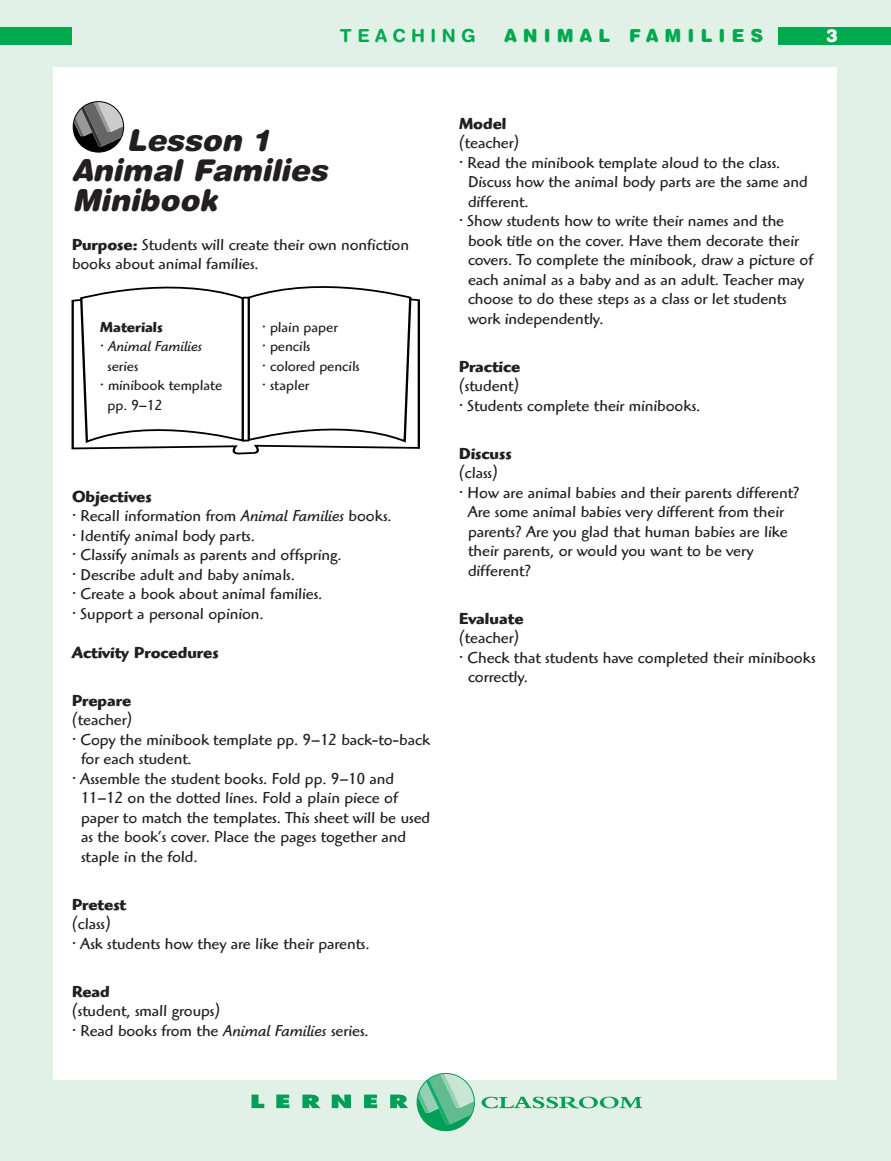
<style>
.page{position:relative;width:891px;height:1161px;background:#e2f1e8}
.page>*{position:absolute;margin:0;border:0;box-sizing:border-box;transform-origin:0 0}
.t1{font:italic 900 30px/30px "Helvetica Rounded";color:#231f20}
.t2{font:900 18px "Helvetica Rounded";letter-spacing:.335em;color:#00a94e}
.t3{font:700 18px "Helvetica Rounded";letter-spacing:.305em;color:#00a94e}
.t4{font:900 18px "Helvetica Rounded";color:#fff}
.t5{font:16.5px/19.5px "Highlander";color:#231f20}
.t6{font:700 16.5px "Highlander";color:#231f20}
.t7{font:15px/19.5px "Highlander";color:#231f20}
.t8{font:italic 15px/19.5px "Highlander";color:#231f20}
.t9{font:700 15px "Highlander";color:#231f20}
.s1{font-weight:700}
.s2{font-style:normal}
.s3{font-style:italic}
</style>
<div class="page">
<div style="left:54px;top:67px;width:783px;height:1013px;background:#fff"></div>
<svg style="left:417px;top:1073px;width:58px;height:58px"></svg>
<svg style="left:252px;top:1095px;width:12px;height:13px"></svg>
<svg style="left:276px;top:1095px;width:13px;height:13px"></svg>
<svg style="left:302px;top:1095px;width:18px;height:13px"></svg>
<svg style="left:332px;top:1095px;width:19px;height:13px"></svg>
<svg style="left:364px;top:1095px;width:13px;height:13px"></svg>
<svg style="left:390px;top:1095px;width:18px;height:13px"></svg>
<svg style="left:482px;top:1097px;width:160px;height:11px"></svg>
<div style="left:0;top:27px;width:72px;height:18px;background:#00a94e"></div>
<div style="left:778px;top:27px;width:113px;height:18px;background:#00a94e"></div>
<svg style="left:73px;top:102px;width:51px;height:50px"></svg>
<svg style="left:71px;top:286px;width:349px;height:169px"></svg>
<p class="t3" style="left:340px;top:28px;width:137px">TEACHING</p>
<p class="t2" style="left:505px;top:28px;width:260px">ANIMAL FAMILIES</p>
<p class="t4" style="left:826px;top:29px;width:14px">3</p>
<h1 class="t1" style="left:72px;top:128px;width:263px;text-indent:54px">Lesson 1<br>Animal Families<br>Minibook</h1>
<p class="t5" style="left:72px;top:237px;width:339px"><span class="s1">Purpose:</span> Students will create their own nonfiction books about animal families.</p>
<p class="t9" style="left:100px;top:322px;width:64px">Materials</p>
<p class="t8" style="left:108px;top:338px;width:96px;text-indent:-8px"><span class="s2">•</span> Animal Families <span class="s2">series</span></p>
<p class="t7" style="left:108px;top:377px;width:116px;text-indent:-8px">• minibook template pp. 9–12</p>
<p class="t7" style="left:262px;top:319px;width:77px">• plain paper</p>
<p class="t7" style="left:262px;top:338px;width:50px">• pencils</p>
<p class="t7" style="left:262px;top:358px;width:99px">• colored pencils</p>
<p class="t7" style="left:262px;top:377px;width:49px">• stapler</p>
<p class="t6" style="left:72px;top:491px;width:81px">Objectives</p>
<p class="t5" style="left:72px;top:508px;width:321px">• Recall information from <span class="s3">Animal Families</span> books.</p>
<p class="t5" style="left:72px;top:528px;width:184px">• Identify animal body parts.</p>
<p class="t5" style="left:72px;top:547px;width:271px">• Classify animals as parents and offspring.</p>
<p class="t5" style="left:72px;top:567px;width:224px">• Describe adult and baby animals.</p>
<p class="t5" style="left:72px;top:586px;width:252px">• Create a book about animal families.</p>
<p class="t5" style="left:72px;top:606px;width:193px">• Support a personal opinion.</p>
<p class="t6" style="left:72px;top:647px;width:148px">Activity Procedures</p>
<p class="t6" style="left:72px;top:695px;width:61px">Prepare</p>
<p class="t5" style="left:72px;top:712px;width:62px">(teacher)</p>
<p class="t5" style="left:81px;top:732px;width:350px;text-indent:-9px">• Copy the minibook template pp. 9–12 back-to-back for each student.</p>
<p class="t5" style="left:81px;top:771px;width:351px;text-indent:-9px">• Assemble the student books. Fold pp. 9–10 and 11–12 on the dotted lines. Fold a plain piece of paper to match the templates. This sheet will be used as the book’s cover. Place the pages together and staple in the fold.</p>
<p class="t6" style="left:72px;top:899px;width:56px">Pretest</p>
<p class="t5" style="left:72px;top:916px;width:40px">(class)</p>
<p class="t5" style="left:72px;top:936px;width:299px">• Ask students how they are like their parents.</p>
<p class="t6" style="left:72px;top:986px;width:39px">Read</p>
<p class="t5" style="left:72px;top:1003px;width:150px">(student, small groups)</p>
<p class="t5" style="left:72px;top:1023px;width:298px">• Read books from the <span class="s3">Animal Families</span> series.</p>
<p class="t6" style="left:459px;top:118px;width:49px">Model</p>
<p class="t5" style="left:459px;top:135px;width:62px">(teacher)</p>
<p class="t5" style="left:468px;top:155px;width:341px;text-indent:-9px">• Read the minibook template aloud to the class.<br>Discuss how the animal body parts are the same and different.</p>
<p class="t5" style="left:468px;top:213px;width:346px;text-indent:-9px">• Show students how to write their names and the book title on the cover. Have them decorate their covers. To complete the minibook, draw a picture of each animal as a baby and as an adult. Teacher may choose to do these steps as a class or let students work independently.</p>
<p class="t6" style="left:459px;top:361px;width:63px">Practice</p>
<p class="t5" style="left:459px;top:378px;width:62px">(student)</p>
<p class="t5" style="left:459px;top:398px;width:243px">• Students complete their minibooks.</p>
<p class="t6" style="left:459px;top:448px;width:54px">Discuss</p>
<p class="t5" style="left:459px;top:465px;width:40px">(class)</p>
<p class="t5" style="left:468px;top:485px;width:333px;text-indent:-9px">• How are animal babies and their parents different?<br>Are some animal babies very different from their parents? Are you glad that human babies are like their parents, or would you want to be very different?</p>
<p class="t6" style="left:459px;top:613px;width:66px">Evaluate</p>
<p class="t5" style="left:459px;top:630px;width:62px">(teacher)</p>
<p class="t5" style="left:468px;top:650px;width:349px;text-indent:-9px">• Check that students have completed their minibooks correctly.</p>
</div>
